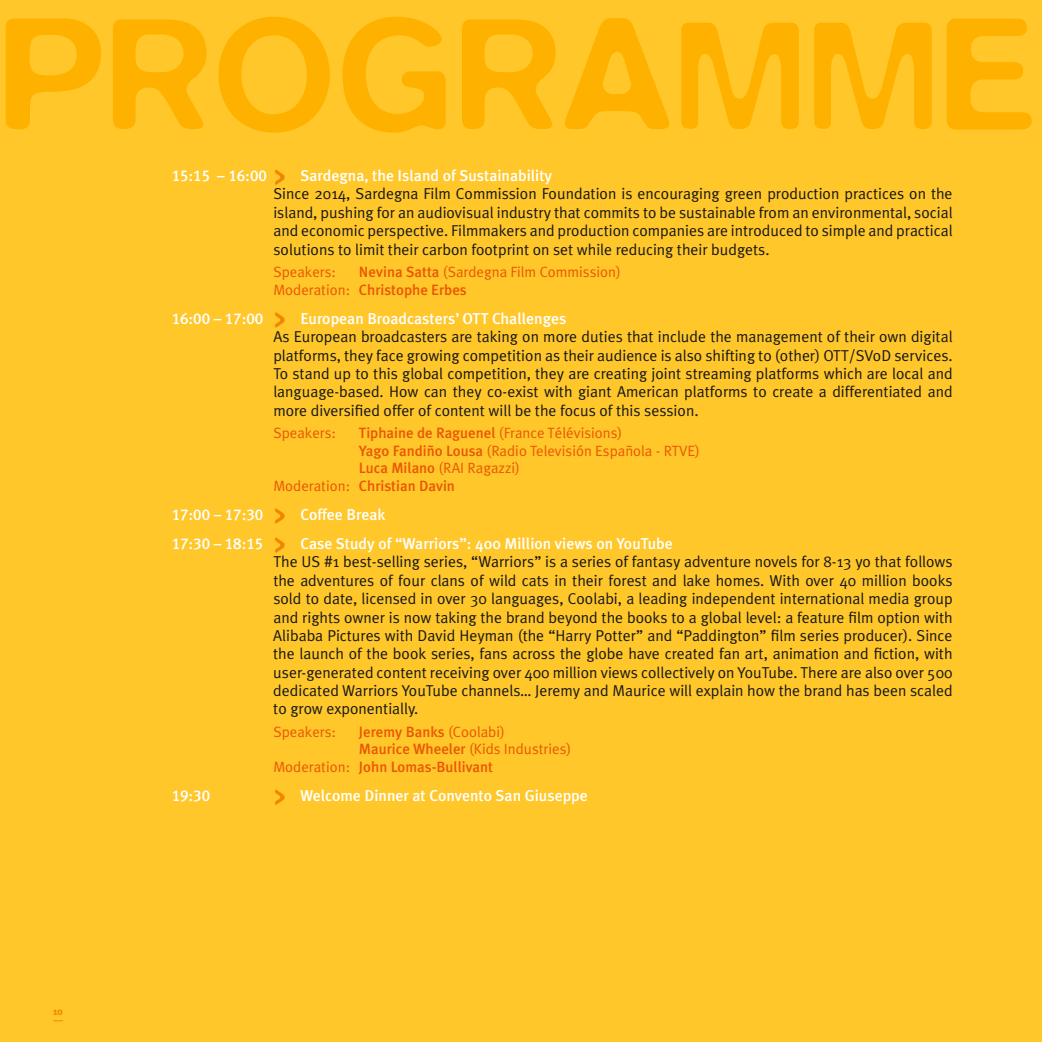
<style>
.page{position:relative;width:1042px;height:1042px;background:#ffc72a}
.page>*{position:absolute;margin:0;border:0;box-sizing:border-box;transform-origin:0 0}
.t1{font:500 163.62px "Blur";letter-spacing:.025em;color:#ffb100}
.t2{font:15.75px/18.4px "Meta Plus Normal";color:#181716;text-align:justify}
.t3{font:500 15.75px "Meta Plus";color:#fff}
.t4{font:15.75px "Meta Plus Medium Caps";color:#fff}
.t5{font:14.88px/17.5px "Meta Plus Normal";color:#ea5605}
.t6{font:500 14.88px "Meta Plus";color:#ea5605}
.t7{font:700 10.5px "Meta Plus";color:#f18700}
.s1{font-family:"Meta Plus";font-weight:500}
.s2{font-family:"Meta Plus Normal";font-weight:400}
</style>
<div class="page">
<svg style="left:275px;top:170px;width:10px;height:15px"></svg>
<svg style="left:275px;top:312px;width:10px;height:16px"></svg>
<svg style="left:275px;top:508px;width:10px;height:16px"></svg>
<svg style="left:275px;top:537px;width:10px;height:16px"></svg>
<svg style="left:275px;top:790px;width:10px;height:15px"></svg>
<h1 class="t1" style="left:0;top:-21px;width:1035px">PROGRAMME</h1>
<p class="t7" style="left:53px;top:1005px;width:11px">10</p>
<p class="t4" style="left:172px;top:166px;width:97px">15:15 – 16:00</p>
<p class="t3" style="left:300px;top:166px;width:253px">Sardegna, the Island of Sustainability</p>
<p class="t2" style="left:273px;top:185px;width:681px">Since 2014, Sardegna Film Commission Foundation is encouraging green production practices on the island, pushing for an audiovisual industry that commits to be sustainable from an environmental, social and economic perspective. Filmmakers and production companies are introduced to simple and practical solutions to limit their carbon footprint on set while reducing their budgets.</p>
<p class="t5" style="left:273px;top:263px;width:64px">Speakers:</p>
<p class="t5" style="left:359px;top:263px;width:263px"><span class="s1">Nevina Satta</span> (Sardegna Film Commission)</p>
<p class="t6" style="left:273px;top:281px;width:195px"><span class="s2">Moderation:</span> Christophe Erbes</p>
<p class="t4" style="left:172px;top:309px;width:93px">16:00 – 17:00</p>
<p class="t3" style="left:300px;top:309px;width:268px">European Broadcasters’ OTT Challenges</p>
<p class="t2" style="left:273px;top:327px;width:681px">As European broadcasters are taking on more duties that include the management of their own digital platforms, they face growing competition as their audience is also shifting to (other) OTT/SVoD services.<br>To stand up to this global competition, they are creating joint streaming platforms which are local and language-based. How can they co-exist with giant American platforms to create a differentiated and more diversified offer of content will be the focus of this session.</p>
<p class="t5" style="left:273px;top:424px;width:64px">Speakers:</p>
<p class="t5" style="left:359px;top:424px;width:342px"><span class="s1">Tiphaine de Raguenel</span> (France Télévisions)<br><span class="s1">Yago Fandiño Lousa</span> (Radio Televisión Española - RTVE)<br><span class="s1">Luca Milano</span> (RAI Ragazzi)</p>
<p class="t6" style="left:273px;top:477px;width:183px"><span class="s2">Moderation:</span> Christian Davin</p>
<p class="t4" style="left:172px;top:505px;width:93px">17:00 – 17:30</p>
<p class="t3" style="left:300px;top:505px;width:87px">Coffee Break</p>
<p class="t4" style="left:172px;top:534px;width:93px">17:30 – 18:15</p>
<p class="t3" style="left:300px;top:534px;width:374px">Case Study of “Warriors”: 400 Million views on YouTube</p>
<p class="t2" style="left:273px;top:552px;width:681px">The US #1 best-selling series, “Warriors” is a series of fantasy adventure novels for 8-13 yo that follows the adventures of four clans of wild cats in their forest and lake homes. With over 40 million books sold to date, licensed in over 30 languages, Coolabi, a leading independent international media group and rights owner is now taking the brand beyond the books to a global level: a feature film option with Alibaba Pictures with David Heyman (the “Harry Potter” and “Paddington” film series producer). Since the launch of the book series, fans across the globe have created fan art, animation and fiction, with user-generated content receiving over 400 million views collectively on YouTube. There are also over 500 dedicated Warriors YouTube channels… Jeremy and Maurice will explain how the brand has been scaled to grow exponentially.</p>
<p class="t5" style="left:273px;top:723px;width:64px">Speakers:</p>
<p class="t6" style="left:359px;top:723px;width:147px">Jeremy Banks <span class="s2">(Coolabi)</span></p>
<p class="t5" style="left:359px;top:740px;width:214px"><span class="s1">Maurice Wheeler</span> (Kids Industries)</p>
<p class="t6" style="left:273px;top:758px;width:221px"><span class="s2">Moderation:</span> John Lomas-Bullivant</p>
<p class="t4" style="left:172px;top:786px;width:40px">19:30</p>
<p class="t3" style="left:300px;top:786px;width:289px">Welcome Dinner at Convento San Giuseppe</p>
</div>
